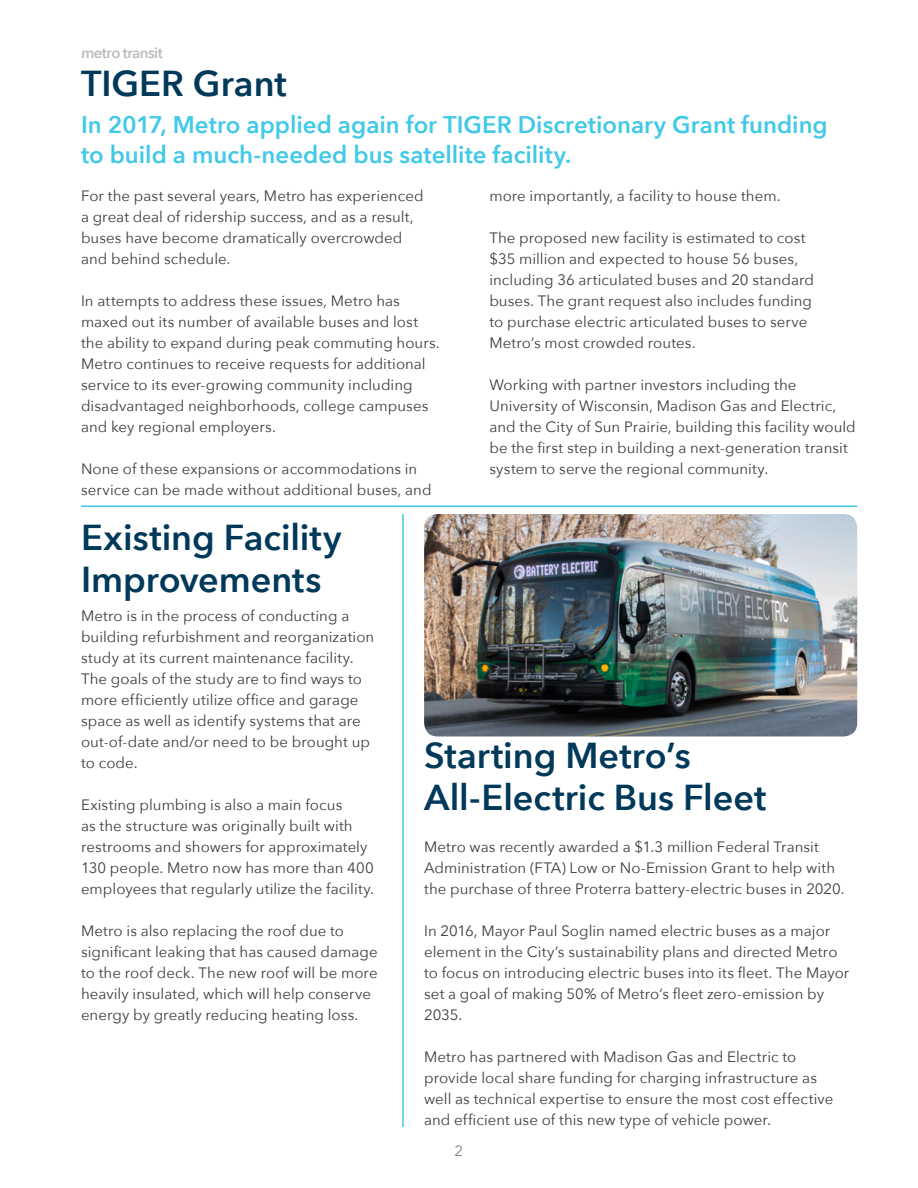
<style>
.page{position:relative;width:918px;height:1188px;background:#fff}
.page>*{position:absolute;margin:0;border:0;box-sizing:border-box;transform-origin:0 0}
.Headlines{font:600 36px/42px "Avenir Next";color:#00395a}
.Span_Column_Paragrap{font:600 36px/42px "Avenir Next";color:#00395a}
.Large_Font_Column{font:600 24px/30px "Avenir Next";color:#41c9e8}
.Span_Column_Paragrap-2{font:15px/21px "Avenir Next";letter-spacing:.005em;color:#3e3e3f}
.column_paragraphs{font:15px/21px "Avenir Next";letter-spacing:.005em;color:#3e3e3f}
.t1{font:600 15px "Avenir Next";letter-spacing:-.035em;color:#bcbdc0}
.t2{font:15px "Avenir Next";color:#808285}
</style>
<div class="page">
<hr style="left:81px;top:505px;width:776px;height:2px;background:#41c9e8">
<hr style="left:402px;top:514px;width:2px;height:613px;background:#41c9e8">
<img style="left:424px;top:514px;width:433px;height:222px">
<p class="t1" style="left:81px;top:40px;width:83px">metro transit</p>
<p class="Headlines" style="left:81px;top:62px;width:207px">TIGER Grant</p>
<p class="Large_Font_Column" style="left:81px;top:109px;width:748px">In 2017, Metro applied again for TIGER Discretionary Grant funding to build a much-needed bus satellite facility.</p>
<p class="column_paragraphs" style="left:81px;top:185px;width:344px">For the past several years, Metro has experienced a great deal of ridership success, and as a result, buses have become dramatically overcrowded and behind schedule.</p>
<p class="column_paragraphs" style="left:81px;top:290px;width:360px">In attempts to address these issues, Metro has maxed out its number of available buses and lost the ability to expand during peak commuting hours.<br>Metro continues to receive requests for additional service to its ever-growing community including disadvantaged neighborhoods, college campuses and key regional employers.</p>
<p class="column_paragraphs" style="left:81px;top:458px;width:352px">None of these expansions or accommodations in service can be made without additional buses, and</p>
<p class="column_paragraphs" style="left:489px;top:185px;width:293px">more importantly, a facility to house them.</p>
<p class="column_paragraphs" style="left:489px;top:227px;width:326px">The proposed new facility is estimated to cost $35 million and expected to house 56 buses, including 36 articulated buses and 20 standard buses. The grant request also includes funding to purchase electric articulated buses to serve Metro’s most crowded routes.</p>
<p class="column_paragraphs" style="left:489px;top:374px;width:368px">Working with partner investors including the University of Wisconsin, Madison Gas and Electric, and the City of Sun Prairie, building this facility would be the first step in building a next-generation transit system to serve the regional community.</p>
<p class="Headlines" style="left:81px;top:516px;width:262px">Existing Facility<br>Improvements</p>
<p class="Span_Column_Paragrap-2" style="left:81px;top:605px;width:295px">Metro is in the process of conducting a building refurbishment and reorganization study at its current maintenance facility.<br>The goals of the study are to find ways to more efficiently utilize office and garage space as well as identify systems that are out-of-date and/or need to be brought up to code.</p>
<p class="Span_Column_Paragrap-2" style="left:81px;top:794px;width:295px">Existing plumbing is also a main focus<br>as the structure was originally built with restrooms and showers for approximately 130 people. Metro now has more than 400 employees that regularly utilize the facility.</p>
<p class="Span_Column_Paragrap-2" style="left:81px;top:920px;width:298px">Metro is also replacing the roof due to significant leaking that has caused damage to the roof deck. The new roof will be more heavily insulated, which will help conserve energy by greatly reducing heating loss.</p>
<p class="Span_Column_Paragrap" style="left:424px;top:734px;width:344px">Starting Metro’s<br>All-Electric Bus Fleet</p>
<p class="Span_Column_Paragrap-2" style="left:424px;top:836px;width:422px">Metro was recently awarded a $1.3 million Federal Transit<br>Administration (FTA) Low or No-Emission Grant to help with the purchase of three Proterra battery-electric buses in 2020.</p>
<p class="Span_Column_Paragrap-2" style="left:424px;top:920px;width:427px">In 2016, Mayor Paul Soglin named electric buses as a major element in the City’s sustainability plans and directed Metro to focus on introducing electric buses into its fleet. The Mayor set a goal of making 50% of Metro’s fleet zero-emission by 2035.</p>
<p class="Span_Column_Paragrap-2" style="left:424px;top:1046px;width:411px">Metro has partnered with Madison Gas and Electric to provide local share funding for charging infrastructure as well as technical expertise to ensure the most cost effective and efficient use of this new type of vehicle power.</p>
<p class="t2" style="left:455px;top:1138px;width:10px">2</p>
</div>
